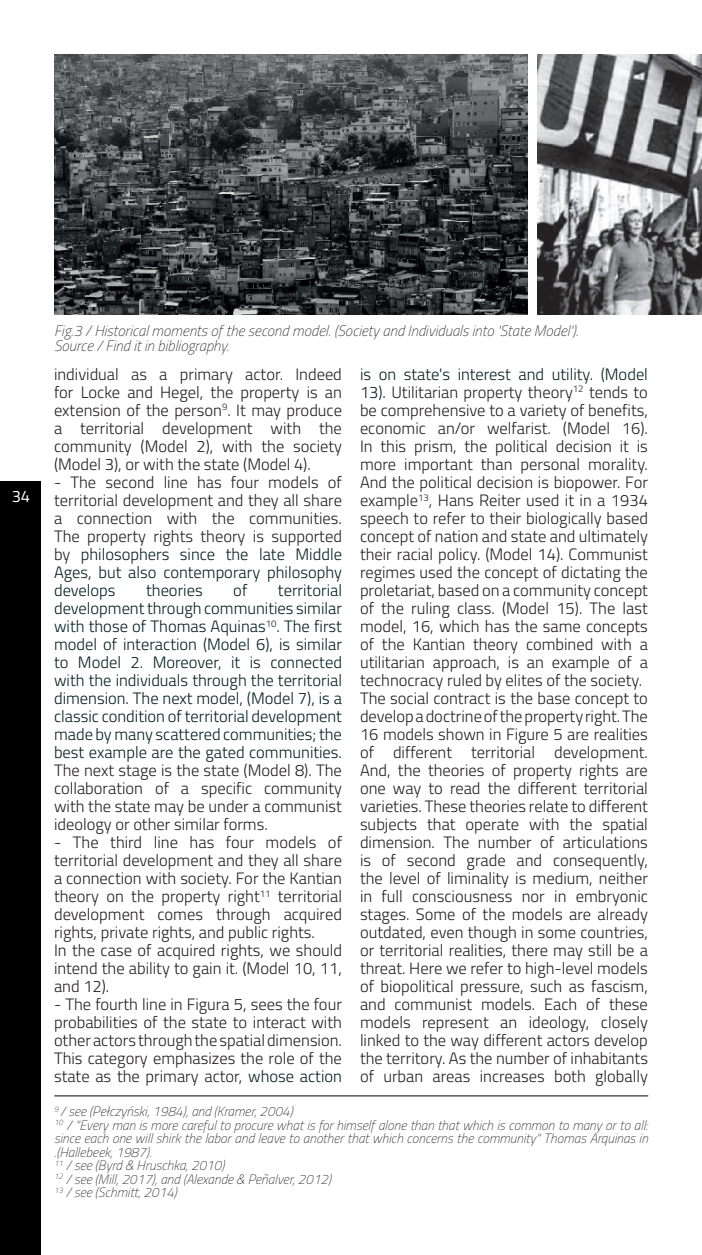
<style>
.page{position:relative;width:702px;height:1255px;background:#fff}
.page>*{position:absolute;margin:0;border:0;box-sizing:border-box;transform-origin:0 0}
.TEXT_BODY{font:300 16.5px/18px "Titillium";color:#231f20;text-align:justify}
.TEXT_BODY-2{font:300 16.5px/18px "Titillium";color:#041f22;text-align:justify}
.t1{font:16.5px "Titillium";color:#fff}
.fig_text{font:italic 100 15px "Titillium";color:#231f20}
.footnotes{font:italic 100 13.5px/13.5px "Titillium";color:#231f20;text-align:justify}
.s1{color:#041f22}
.s2{color:#231f20}
</style>
<div class="page">
<div style="left:0;top:481px;width:40px;height:773px;background:#000"></div>
<img style="left:54px;top:54px;width:473px;height:260px">
<img style="left:537px;top:54px;width:165px;height:260px">
<hr style="left:54px;top:1095px;width:594px;height:1px;background:#231f20">
<p class="t1" style="left:12px;top:484px;width:20px">34</p>
<p class="fig_text" style="left:54px;top:320px;width:526px">Fig.3 / Historical moments of the second model. (Society and Individuals into 'State Model').</p>
<p class="fig_text" style="left:54px;top:335px;width:177px">Source / Find it in bibliography.</p>
<p class="TEXT_BODY" style="left:54px;top:364px;width:289px">individual as a primary actor. Indeed for Locke and Hegel, the property is an extension of the person<sup>9</sup>. It may produce a territorial development with the community (Model 2), with the society (Model 3), or with the state (Model 4).</p>
<p class="TEXT_BODY" style="left:54px;top:472px;width:289px">- The second line has four models of territorial development and they all share a connection with the communities.<br>The property rights theory is supported by <span class="s1">philosophers since the late Middle Ages, but also contemporary philosophy develops</span></p>
<p class="TEXT_BODY-2" style="left:146px;top:580px;width:58px">theories</p>
<p class="TEXT_BODY-2" style="left:233px;top:580px;width:16px">of</p>
<p class="TEXT_BODY-2" style="left:54px;top:580px;width:289px;text-indent:224px">territorial development through communities similar with those of Thomas Aquinas<sup>10</sup>. The first model of interaction (Model 6), is similar to Model 2. Moreover, it is connected with the individuals through the territorial dimension. The next model, (Model 7), is a classic condition of territorial development made by many scattered communities; the best example are the gated communities.<br><span class="s2">The next stage is the state (Model 8). The collaboration of a specific community with the state may be under a communist ideology or other similar forms.</span></p>
<p class="TEXT_BODY" style="left:54px;top:832px;width:289px">- The third line has four models of territorial development and they all share a connection with society. For the Kantian theory on the property right<sup>11</sup> territorial development comes through acquired rights, private rights, and public rights.</p>
<p class="TEXT_BODY" style="left:54px;top:940px;width:289px">In the case of acquired rights, we should intend the ability to gain it. (Model 10, 11, and 12).</p>
<p class="TEXT_BODY" style="left:54px;top:994px;width:289px">- The fourth line in Figura 5, sees the four probabilities of the state to interact with other actors through the spatial dimension.<br>This category emphasizes the role of the state as the primary actor, <span class="s1">whose action</span></p>
<p class="TEXT_BODY" style="left:360px;top:364px;width:289px"><span class="s1">is on state's interest and utility. (Model 13).</span> Utilitarian property theory<sup>12</sup> tends to be comprehensive to a variety of benefits, economic an/or welfarist. (Model 16).<br>In this prism, the political decision it is more important than personal morality.<br>And the political decision is biopower. For example<sup>13</sup>, Hans Reiter used it in a 1934 speech to refer to their biologically based concept of nation and state and ultimately their racial policy. (Model 14). Communist regimes used the concept of dictating the proletariat, based on a community concept of the ruling class. (Model 15). The last model, 16, which has the same concepts of the Kantian theory combined with a utilitarian approach, is an example of a technocracy ruled by elites of the society.</p>
<p class="TEXT_BODY" style="left:360px;top:688px;width:289px">The social contract is the base concept to develop a doctrine of the property right. The 16 models shown in Figure 5 are realities of different territorial development.<br>And, the theories of property rights are one way to read the different territorial varieties. These theories relate to different subjects that operate with the spatial dimension. The number of articulations is of second grade and consequently, the level of liminality is medium, neither in full consciousness nor in embryonic stages. Some of the models are already outdated, even though in some countries, or territorial realities, there may still be a threat. Here we refer to high-level models of biopolitical pressure, such as fascism, and communist models. Each of these models represent an ideology, closely linked to the way different actors develop the territory. As the number of inhabitants of urban areas increases both globally</p>
<p class="footnotes" style="left:54px;top:1104px;width:240px"><sup>9</sup> / see (Pełczyński, 1984), and (Kramer, 2004)</p>
<p class="footnotes" style="left:54px;top:1117px;width:595px"><sup>10</sup> / "Every man is more careful to procure what is for himself alone than that which is common to many or to all: since each one will shirk the labor and leave to another that which concerns the community" Thomas Arquinas in .(Hallebeek, 1987).</p>
<p class="footnotes" style="left:54px;top:1158px;width:172px"><sup>11</sup> / see (Byrd &amp; Hruschka, 2010)</p>
<p class="footnotes" style="left:54px;top:1171px;width:278px"><sup>12</sup> / see (Mill, 2017), and (Alexande &amp; Peñalver, 2012)</p>
<p class="footnotes" style="left:54px;top:1185px;width:124px"><sup>13</sup> / see (Schmitt, 2014)</p>
</div>
